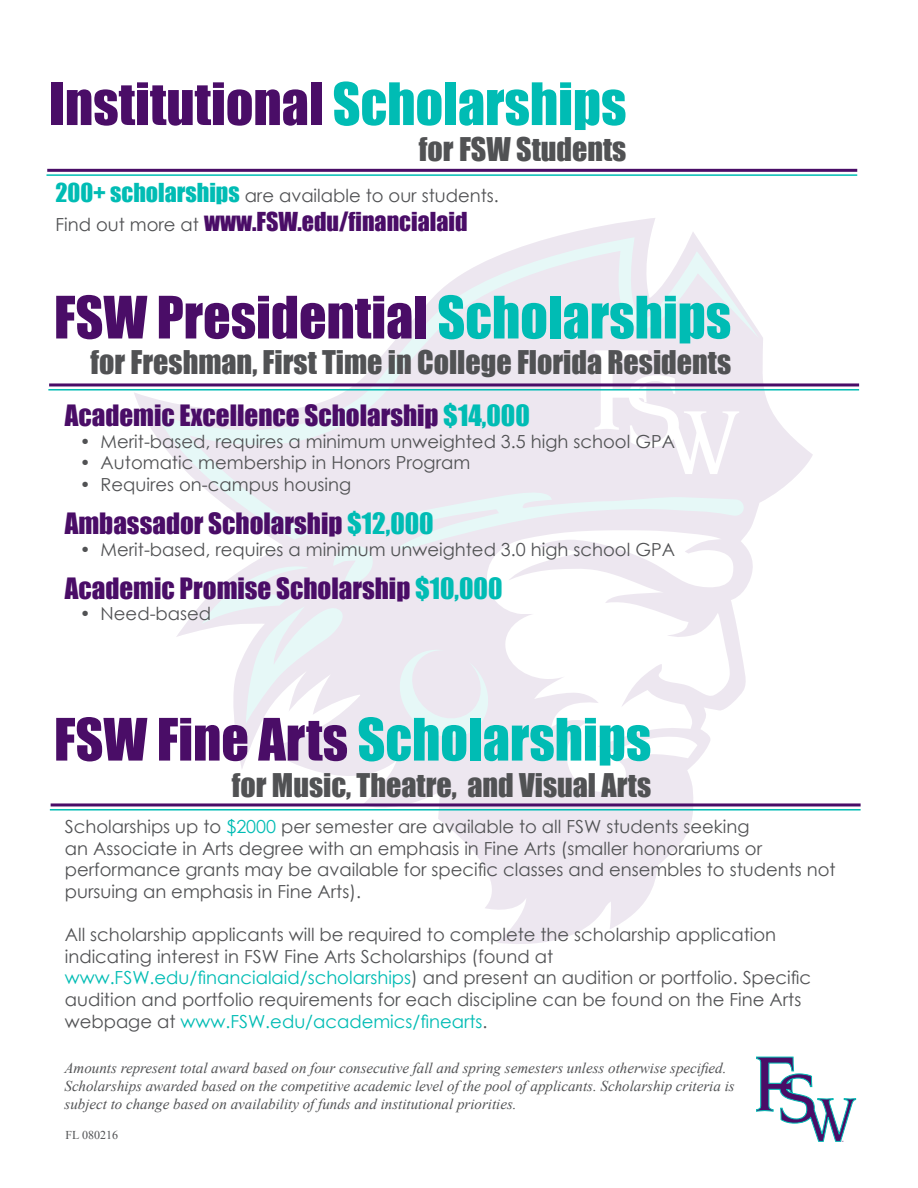
<style>
.page{position:relative;width:918px;height:1188px;background:#fff}
.page>*{position:absolute;margin:0;border:0;box-sizing:border-box;transform-origin:0 0}
.t1{font:54px "Impact";color:#4a0d67}
.t2{font:54px "Impact";color:#00bcb4}
.t3{font:30px "Impact";color:#515254}
.t4{font:27px "Impact";color:#4a0d67}
.t5{font:24px "Impact";color:#4a0d67}
.t6{font:18px/21.6px "Century Gothic";color:#515254}
.t7{font:italic 15px/18px "Times New Roman";color:#515254}
.t8{font:12px "Times New Roman";color:#515254}
.s1{color:#00bcb4}
.s2{font-family:"Impact";font-size:24px;color:#00bcb4}
.s3{font-family:"Century Gothic";font-size:18px;color:#515254}
.s4{color:#4a0d67}
</style>
<div class="page">
<svg style="left:756px;top:1057px;width:101px;height:85px"></svg>
<svg style="left:134px;top:218px;width:679px;height:726px"></svg>
<svg style="left:485px;top:550px;width:249px;height:243px"></svg>
<svg style="left:202px;top:542px;width:174px;height:182px"></svg>
<svg style="left:394px;top:648px;width:100px;height:94px;background:#ebebf1"></svg>
<svg style="left:398px;top:540px;width:349px;height:10px"></svg>
<svg style="left:157px;top:237px;width:602px;height:303px;fill:#ede7f0"></svg>
<svg style="left:595px;top:350px;width:144px;height:124px"></svg>
<div style="left:16px;top:892px;width:260px;height:134px;background:#fff"></div>
<hr style="left:49px;top:383px;width:810px;height:3px;background:#4a0d67">
<hr style="left:48px;top:389px;width:811px;height:2px;background:#00bcb4">
<hr style="left:51px;top:803px;width:810px;height:3px;background:#4a0d67">
<hr style="left:50px;top:809px;width:811px;height:2px;background:#00bcb4">
<hr style="left:47px;top:169px;width:810px;height:3px;background:#4a0d67">
<hr style="left:46px;top:174px;width:811px;height:2px;background:#00bcb4">
<h1 class="t1" style="left:49px;top:62px;width:579px">Institutional <span class="s1">Scholarships</span></h1>
<h2 class="t3" style="left:419px;top:126px;width:209px">for FSW Students</h2>
<p class="t6" style="left:55px;top:184px;width:445px"><span class="s2">200+ scholarships</span> are available to our students.</p>
<h3 class="t5" style="left:55px;top:203px;width:414px"><span class="s3">Find out more at</span> www.FSW.edu/financialaid</h3>
<h1 class="t1" style="left:54px;top:275px;width:679px">FSW Presidential <span class="s1">Scholarships</span></h1>
<h2 class="t3" style="left:91px;top:339px;width:642px">for Freshman, First Time in College Florida Residents</h2>
<h3 class="t4" style="left:65px;top:395px;width:467px">Academic Excellence Scholarship <span class="s1">$14,000</span></h3>
<p class="t6" style="left:80px;top:430px;width:597px">• Merit-based, requires a minimum unweighted 3.5 high school GPA</p>
<p class="t6" style="left:80px;top:452px;width:392px">• Automatic membership in Honors Program</p>
<p class="t6" style="left:80px;top:473px;width:273px">• Requires on-campus housing</p>
<h3 class="t4" style="left:65px;top:503px;width:370px">Ambassador Scholarship <span class="s1">$12,000</span></h3>
<p class="t6" style="left:80px;top:538px;width:597px">• Merit-based, requires a minimum unweighted 3.0 high school GPA</p>
<h3 class="t4" style="left:65px;top:567px;width:439px">Academic Promise Scholarship <span class="s1">$10,000</span></h3>
<p class="t6" style="left:80px;top:603px;width:133px">• Need-based</p>
<h1 class="t2" style="left:54px;top:698px;width:599px"><span class="s4">FSW Fine Arts</span> Scholarships</h1>
<h2 class="t3" style="left:232px;top:762px;width:421px">for Music, Theatre, and Visual Arts</h2>
<p class="t6" style="left:65px;top:816px;width:772px">Scholarships up to <span class="s1">$2000</span> per semester are available to all FSW students seeking<br>an Associate in Arts degree with an emphasis in Fine Arts (smaller honorariums or performance grants may be available for specific classes and ensembles to students not pursuing an emphasis in Fine Arts).</p>
<p class="t6" style="left:65px;top:924px;width:748px">All scholarship applicants will be required to complete the scholarship application indicating interest in FSW Fine Arts Scholarships (found at <span class="s1">www.FSW.edu/financialaid/scholarships</span>) and present an audition or portfolio. Specific audition and portfolio requirements for each discipline can be found on the Fine Arts webpage at <span class="s1">www.FSW.edu/academics/finearts</span>.</p>
<p class="t7" style="left:64px;top:1058px;width:672px">Amounts represent total award based on four consecutive fall and spring semesters unless otherwise specified.<br>Scholarships awarded based on the competitive academic level of the pool of applicants. Scholarship criteria is subject to change based on availability of funds and institutional priorities.</p>
<p class="t8" style="left:66px;top:1127px;width:54px">FL 080216</p>
</div>
